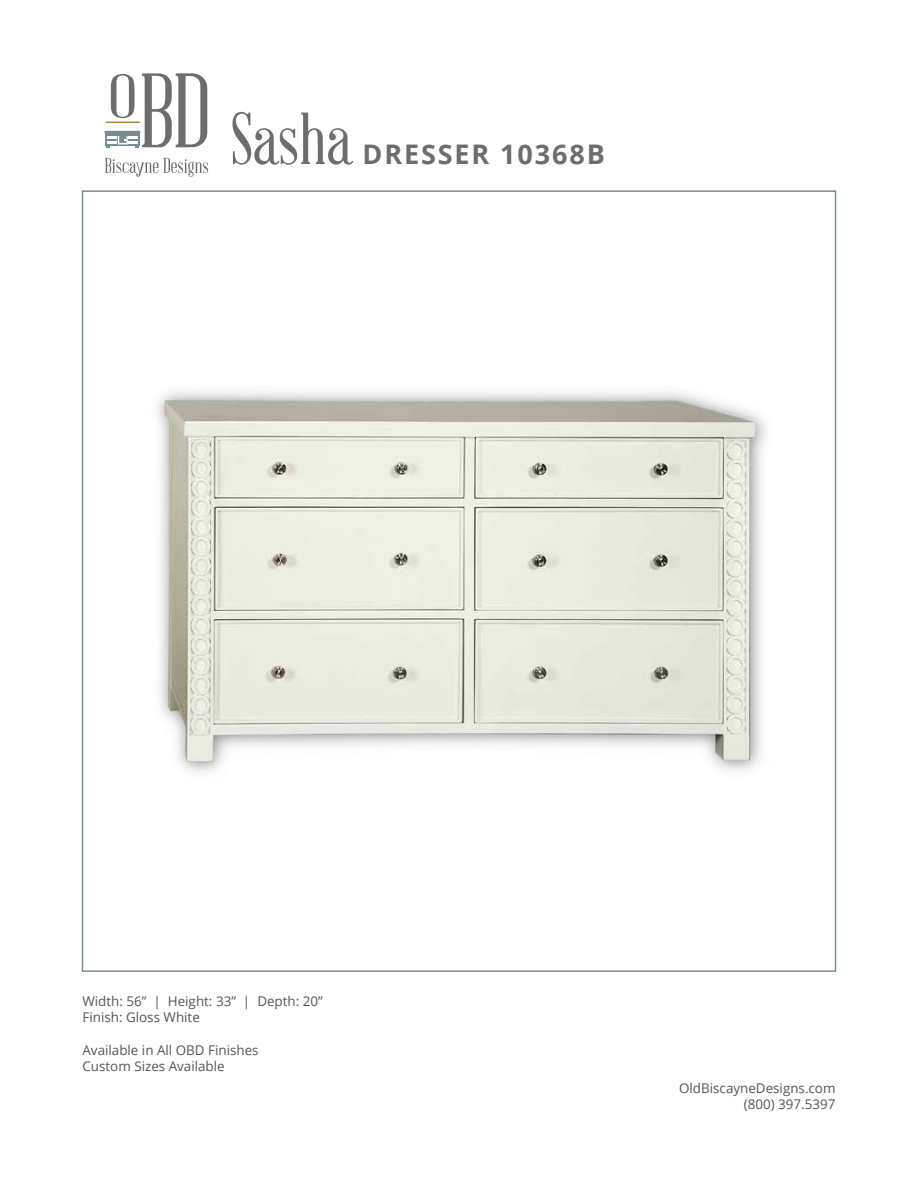
<style>
.page{position:relative;width:918px;height:1188px;background:#fff}
.page>*{position:absolute;margin:0;border:0;box-sizing:border-box;transform-origin:0 0}
.t1{font:72px "Abraham Lincoln";color:#6d6d6f}
.t2{font:700 27px "Open Sans";letter-spacing:.07em;color:#6d6d6f}
.t3{font:13.35px/16px "Open Sans";color:#545653}
</style>
<div class="page">
<svg style="left:105px;top:158px;width:103px;height:19px"></svg>
<svg style="left:104px;top:73px;width:103px;height:75px"></svg>
<img style="left:157px;top:391px;width:609px;height:381px">
<h1 class="t1" style="left:230px;top:101px;width:123px">Sasha</h1>
<h2 class="t2" style="left:362px;top:136px;width:244px">DRESSER 10368B</h2>
<p class="t3" style="left:82px;top:993px;width:242px">Width: 56” | Height: 33” | Depth: 20”<br>Finish: Gloss White</p>
<p class="t3" style="left:82px;top:1041px;width:178px">Available in All OBD Finishes<br>Custom Sizes Available</p>
<p class="t3" style="left:679px;top:1080px;width:158px;text-align:right">OldBiscayneDesigns.com (800) 397.5397</p>
</div>
